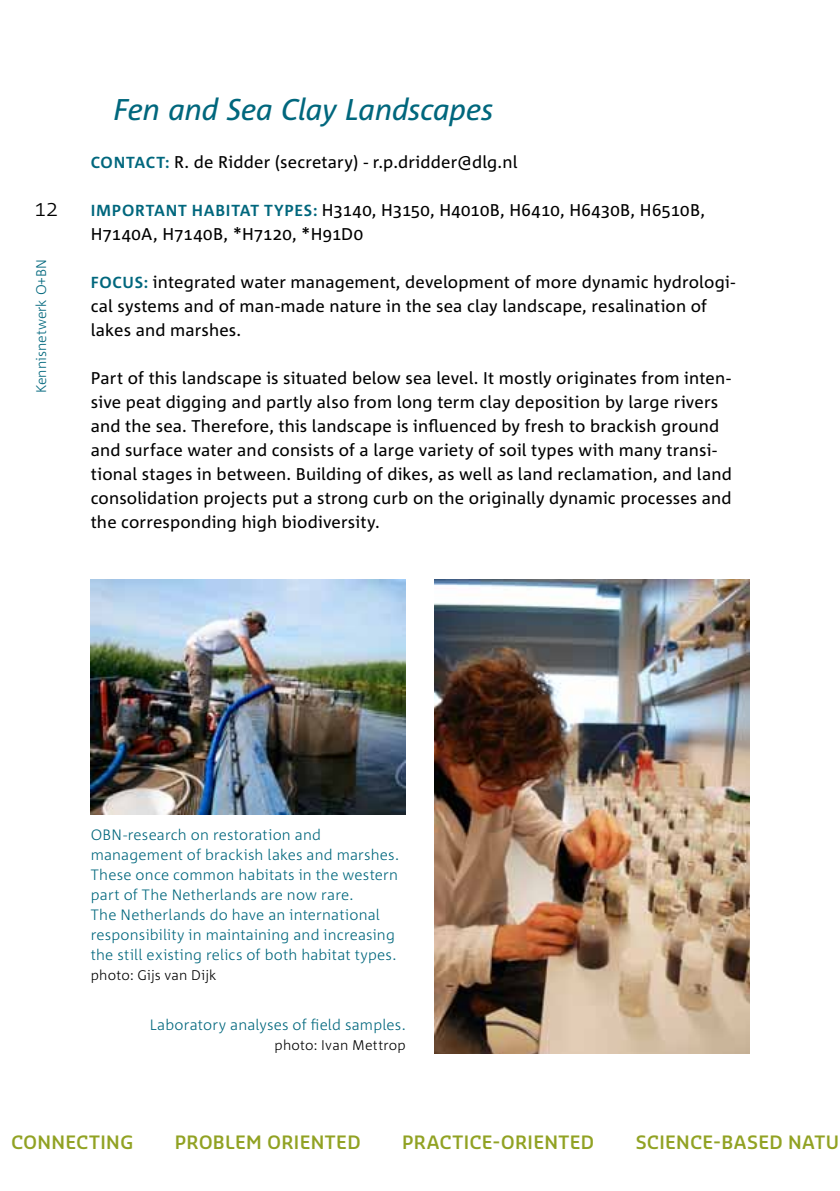
<style>
.page{position:relative;width:840px;height:1191px;background:#fff}
.page>*{position:absolute;margin:0;border:0;box-sizing:border-box;transform-origin:0 0}
.t1{font:italic 30px "Corpid C1";letter-spacing:-.01em;color:#00677d}
.t2{font:300 22px "Corpid C1";color:#000}
.t3{font:600 18px "Sansa";letter-spacing:.02em;color:#91a223}
.t4{font:17px/24px "Corpid C1";letter-spacing:.01em;color:#000}
.t5{font:700 16px "Corpid C1";color:#00677d}
.t6{font:300 15px/20px "Corpid C1";letter-spacing:.015em;color:#00677d}
.t7{font:300 14px "Corpid C1";letter-spacing:.015em;color:#000}
.t8{font:300 14px "Corpid C1";color:#00677d}
.s1{font-weight:700;font-size:16px;color:#00677d}
</style>
<div class="page">
<img style="left:434px;top:579px;width:314px;height:474px">
<img style="left:91px;top:579px;width:314px;height:235px">
<p class="t2" style="left:34px;top:194px;width:26px">12</p>
<p class="t8" style="left:32px;top:393px;width:135px;rotate:-90deg">Kennisnetwerk O+BN</p>
<h1 class="t1" style="left:113px;top:91px;width:381px">Fen and Sea Clay Landscapes</h1>
<p class="t5" style="left:91px;top:152px;width:22px">CONT</p>
<p class="t4" style="left:134px;top:150px;width:384px"><span class="s1">ACT:</span> R. de Ridder (secretary) - r.p.dridder@dlg.nl</p>
<p class="t5" style="left:91px;top:200px;width:33px">IMPORT</p>
<p class="t4" style="left:91px;top:198px;width:615px;text-indent:63px"><span class="s1">ANT HABITAT TYPES:</span> H3140, H3150, H4010B, H6410, H6430B, H6510B,<br>H7140A, H7140B, *H7120, *H91D0</p>
<p class="t4" style="left:91px;top:270px;width:645px"><span class="s1">FOCUS:</span> integrated water management, development of more dynamic hydrologi&shy;cal systems and of man-made nature in the sea clay landscape, resalination of lakes and marshes.</p>
<p class="t4" style="left:91px;top:366px;width:642px">Part of this landscape is situated below sea level. It mostly originates from inten&shy;sive peat digging and partly also from long term clay deposition by large rivers and the sea. Therefore, this landscape is influenced by fresh to brackish ground and surface water and consists of a large variety of soil types with many transi&shy;tional stages in between. Building of dikes, as well as land reclamation, and land consolidation projects put a strong curb on the originally dynamic processes and the corresponding high biodiversity.</p>
<p class="t6" style="left:91px;top:824px;width:309px">OBN-research on restoration and management of brackish lakes and marshes.<br>These once common habitats in the western part of The Netherlands are now rare.<br>The Netherlands do have an international responsibility in maintaining and increasing the still existing relics of both habitat types.</p>
<p class="t7" style="left:91px;top:966px;width:127px">photo: Gijs van Dijk</p>
<p class="t6" style="left:150px;top:1014px;width:257px">Laboratory analyses of field samples.</p>
<p class="t7" style="left:274px;top:1036px;width:133px">photo: Ivan Mettrop</p>
<p class="t3" style="left:11px;top:1130px;width:123px">CONNECTING</p>
<p class="t3" style="left:175px;top:1130px;width:187px">PROBLEM ORIENTED</p>
<p class="t3" style="left:402px;top:1130px;width:193px">PRACTICE-ORIENTED</p>
<p class="t3" style="left:635px;top:1130px;width:205px">SCIENCE-BASED NATU</p>
</div>
